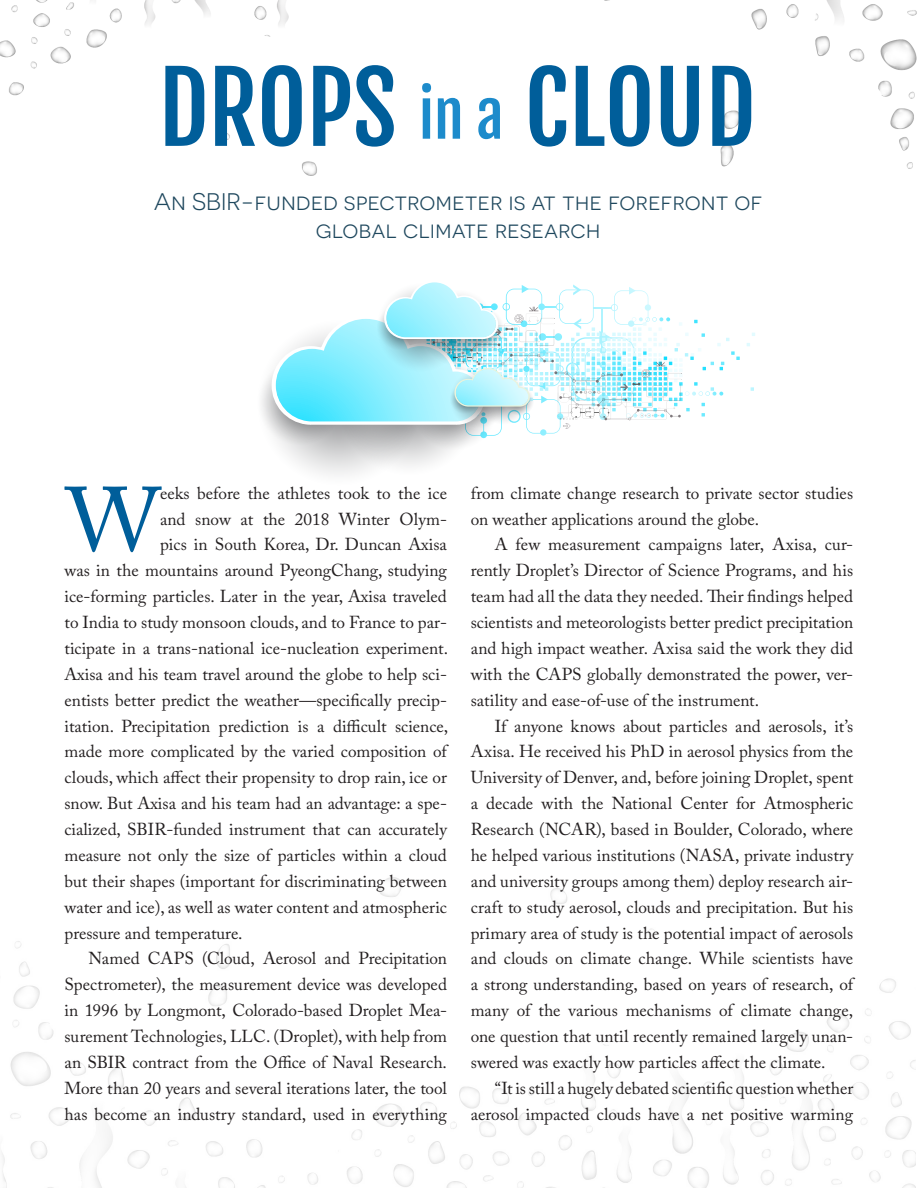
<style>
.page{position:relative;width:918px;height:1188px;background:#fff}
.page>*{position:absolute;margin:0;border:0;box-sizing:border-box;transform-origin:0 0}
.t1{font:96px "Fjalla One";color:#005e9a}
.Dropcap{font:90px "Adobe Caslon Pro";color:#005e9a}
.t2{font:60px "Fjalla One";color:#1d8bcb}
.Dek{font:24px "Novecentosanswide";color:#1f485e}
.Body_Text{font:17.25px/25.8px "Adobe Caslon Pro";color:#231f20;text-align:justify}
.Dropcap-2{font:17.25px "Adobe Caslon Pro";color:#231f20}
</style>
<div class="page">
<img style="left:604px;top:0;width:313px;height:169px">
<img style="left:0;top:0;width:317px;height:176px">
<img style="left:2px;top:332px;width:914px;height:856px">
<svg style="left:751px;top:387px;width:3px;height:4px"></svg>
<div style="left:256px;top:319px;width:165px;height:167px;background:#fcfcfc;border-radius:83px"></div>
<svg style="left:257px;top:282px;width:483px;height:194px"></svg>
<p class="t1" style="left:159px;top:49px;width:240px">DROPS</p>
<p class="t2" style="left:419px;top:78px;width:87px">in a</p>
<p class="t1" style="left:525px;top:49px;width:232px">CLOUD</p>
<p class="Dek" style="left:154px;top:187px;width:610px">An SBIR-funded spectrometer is at the forefront of</p>
<p class="Dek" style="left:316px;top:216px;width:286px">global climate research</p>
<p class="Dropcap" style="left:66px;top:467px;width:96px">W</p>
<p class="Dropcap-2" style="left:160px;top:483px;width:288px">eeks before the athletes took to the ice</p>
<p class="Dropcap-2" style="left:160px;top:509px;width:288px">and snow at the 2018 Winter Olym-</p>
<p class="Dropcap-2" style="left:160px;top:534px;width:288px">pics in South Korea, Dr. Duncan Axisa</p>
<p class="Dropcap-2" style="left:64px;top:560px;width:384px">was in the mountains around PyeongChang, studying</p>
<p class="Dropcap-2" style="left:64px;top:586px;width:384px">ice-forming particles. Later in the year, Axisa traveled</p>
<p class="Dropcap-2" style="left:64px;top:612px;width:384px">to India to study monsoon clouds, and to France to par-</p>
<p class="Dropcap-2" style="left:64px;top:638px;width:385px">ticipate in a trans-national ice-nucleation experiment.</p>
<p class="Dropcap-2" style="left:64px;top:664px;width:384px">Axisa and his team travel around the globe to help sci-</p>
<p class="Dropcap-2" style="left:64px;top:690px;width:384px">entists better predict the weather—specifically precip-</p>
<p class="Dropcap-2" style="left:64px;top:716px;width:385px">itation. Precipitation prediction is a difficult science,</p>
<p class="Dropcap-2" style="left:64px;top:741px;width:384px">made more complicated by the varied composition of</p>
<p class="Dropcap-2" style="left:64px;top:767px;width:384px">clouds, which affect their propensity to drop rain, ice or</p>
<p class="Dropcap-2" style="left:64px;top:793px;width:384px">snow. But Axisa and his team had an advantage: a spe-</p>
<p class="Dropcap-2" style="left:64px;top:819px;width:384px">cialized, SBIR-funded instrument that can accurately</p>
<p class="Dropcap-2" style="left:64px;top:845px;width:384px">measure not only the size of particles within a cloud</p>
<p class="Dropcap-2" style="left:64px;top:871px;width:384px">but their shapes (important for discriminating between</p>
<p class="Dropcap-2" style="left:64px;top:897px;width:384px">water and ice), as well as water content and atmospheric</p>
<p class="Dropcap-2" style="left:64px;top:923px;width:180px">pressure and temperature.</p>
<p class="Body_Text" style="left:64px;top:946px;width:384px;text-indent:24px">Named CAPS (Cloud, Aerosol and Precipitation Spectrometer), the measurement device was developed in 1996 by Longmont, Colorado-based Droplet Mea&shy;surement Technologies, LLC. (Droplet), with help from an SBIR contract from the Office of Naval Research.<br>More than 20 years and several iterations later, the tool has become an industry standard, used in everything</p>
<p class="Body_Text" style="left:471px;top:480px;width:384px">from climate change research to private sector studies on weather applications around the globe.</p>
<p class="Body_Text" style="left:471px;top:532px;width:384px;text-indent:24px">A few measurement campaigns later, Axisa, cur&shy;rently Droplet’s Director of Science Programs, and his team had all the data they needed. Their findings helped scientists and meteorologists better predict precipitation and high impact weather. Axisa said the work they did with the CAPS globally demonstrated the power, ver&shy;satility and ease-of-use of the instrument.</p>
<p class="Body_Text" style="left:471px;top:713px;width:384px;text-indent:24px">If anyone knows about particles and aerosols, it’s Axisa. He received his PhD in aerosol physics from the University of Denver, and, before joining Droplet, spent a decade with the National Center for Atmospheric Research (NCAR), based in Boulder, Colorado, where he helped various institutions (NASA, private industry and university groups among them) deploy research air&shy;craft to study aerosol, clouds and precipitation. But his primary area of study is the potential impact of aerosols and clouds on climate change. While scientists have a strong understanding, based on years of research, of many of the various mechanisms of climate change, one question that until recently remained largely unan&shy;swered was exactly how particles affect the climate.</p>
<p class="Body_Text" style="left:471px;top:1075px;width:384px;text-align:right">“It is still a hugely debated scientific question whether aerosol impacted clouds have a net positive warming</p>
</div>
